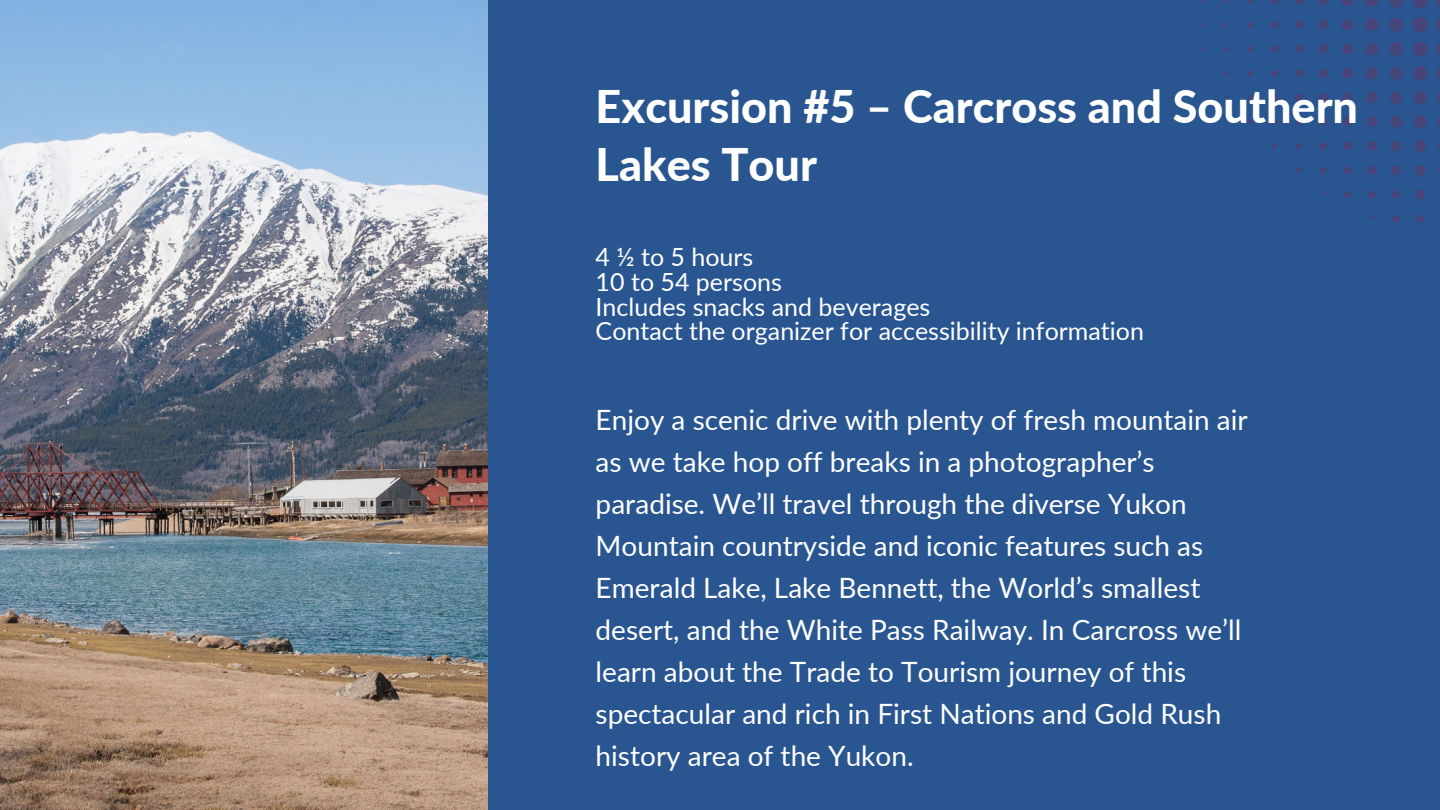
<style>
.page{position:relative;width:1440px;height:810px;background:#295591}
.page>*{position:absolute;margin:0;border:0;box-sizing:border-box;transform-origin:0 0}
.t1{font:800 45px/57.8px "Lato";color:#fff}
.t2{font:28px/42px "Lato";color:#fff}
.t3{font:25px "Lato";color:#fff}
</style>
<div class="page">
<svg style="left:1200px;top:0;width:240px;height:223px"></svg>
<img style="left:0;top:0;width:488px;height:810px">
<p class="t1" style="left:596px;top:77px;width:764px">Excursion #5 – Carcross and Southern<br>Lakes Tour</p>
<p class="t3" style="left:596px;top:241px;width:159px">4 ½ to 5 hours</p>
<h1 class="t3" style="left:596px;top:266px;width:188px">10 to 54 persons</h1>
<p class="t3" style="left:596px;top:291px;width:336px">Includes snacks and beverages</p>
<p class="t3" style="left:596px;top:316px;width:550px">Contact the organizer for accessibility information</p>
<p class="t2" style="left:596px;top:398px;width:654px">Enjoy a scenic drive with plenty of fresh mountain air as we take hop off breaks in a photographer’s paradise. We’ll travel through the diverse Yukon Mountain countryside and iconic features such as Emerald Lake, Lake Bennett, the World’s smallest desert, and the White Pass Railway. In Carcross we’ll learn about the Trade to Tourism journey of this spectacular and rich in First Nations and Gold Rush history area of the Yukon.</p>
</div>
